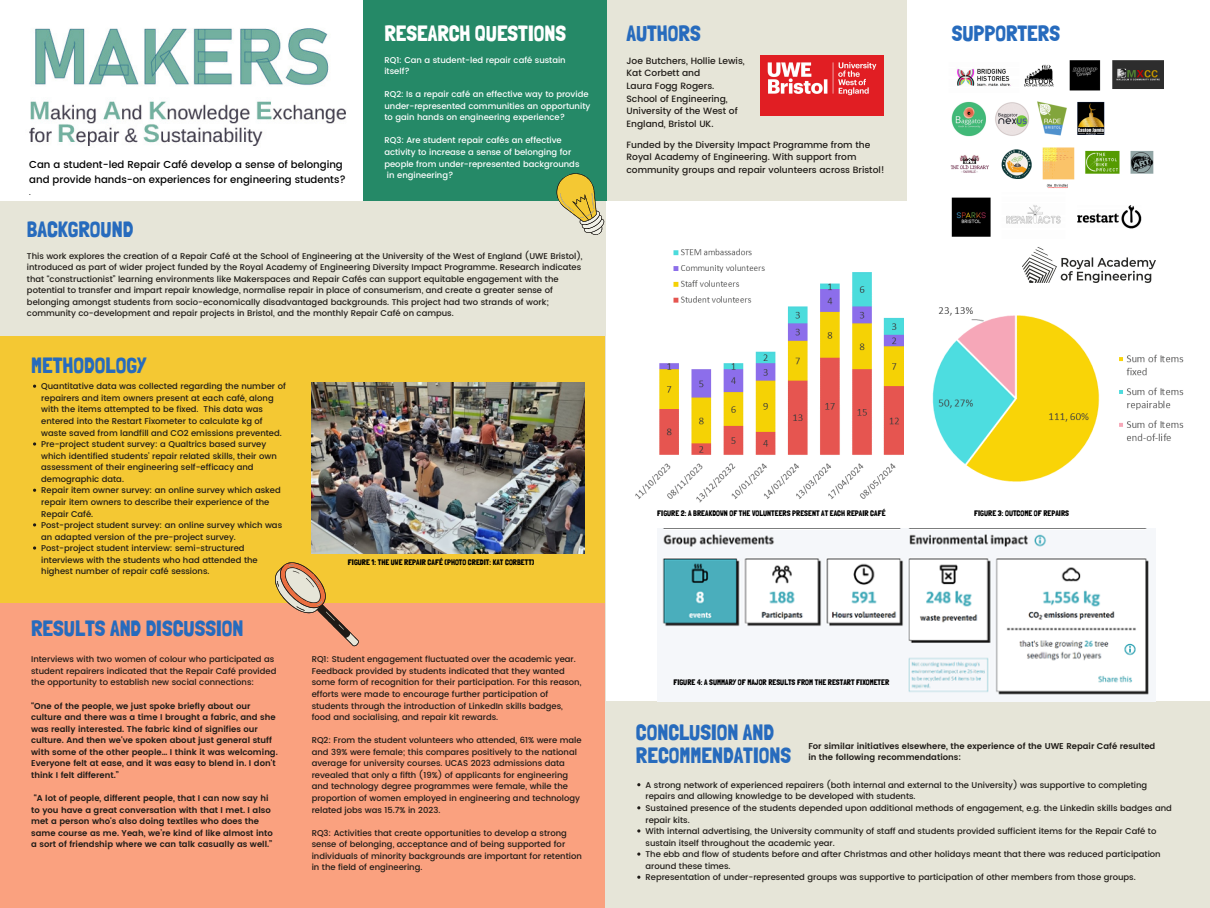
<style>
.page{position:relative;width:1210px;height:908px;background:#fff}
.page>*{position:absolute;margin:0;border:0;box-sizing:border-box;transform-origin:0 0}
.t1{font:22.05px/22px "Londrina Solid";color:#276bbd}
.t2{font:22.05px "Londrina Solid";color:#fff}
.t3{font:500 10.15px/15px "Poppins";color:#000}
.t4{font:500 9.1px/12.6px "Poppins";color:#1f1b17}
.t5{font:500 8.4px/11.5px "Poppins";color:#1f1b17}
.t6{font:600 8.4px/11.5px "Poppins";color:#1f1b17}
.t7{font:500 8.4px/11.5px "Poppins";color:#fff}
.t8{font:8.05px "Londrina Solid";color:#000}
.t9{font:500 6.96px "Poppins";color:#000}
</style>
<div class="page">
<div style="left:0;top:0;width:1210px;height:907px;background:#e6e5d8"></div>
<div style="left:907px;top:0;width:303px;height:244px;background:#fff"></div>
<div style="left:0;top:589px;width:605px;height:318px;background:#faa17f"></div>
<div style="left:363px;top:0;width:243px;height:201px;background:#258967"></div>
<svg style="left:556px;top:166px;width:51px;height:69px"></svg>
<div style="left:0;top:336px;width:605px;height:266px;background:#f4c833"></div>
<div style="left:0;top:0;width:363px;height:201px;background:#fff"></div>
<img style="left:29px;top:28px;width:317px;height:118px">
<img style="left:760px;top:55px;width:123px;height:60px">
<div style="left:606px;top:201px;width:604px;height:499px;background:#fff"></div>
<img style="left:635px;top:248px;width:268px;height:255px">
<img style="left:661px;top:528px;width:488px;height:167px">
<img style="left:932px;top:307px;width:252px;height:175px">
<svg style="left:275px;top:562px;width:84px;height:84px"></svg>
<img style="left:950px;top:60px;width:214px;height:177px">
<img style="left:1022px;top:247px;width:133px;height:35px">
<img style="left:311px;top:382px;width:273px;height:171px">
<p class="t3" style="left:29px;top:157px;width:318px">Can a student-led Repair Café develop a sense of belonging and provide hands-on experiences for engineering students?</p>
<p class="t9" style="left:29px;top:188px;width:3px">.</p>
<p class="t2" style="left:384px;top:20px;width:183px">RESEARCH QUESTIONS</p>
<p class="t7" style="left:384px;top:54px;width:183px">RQ1: Can a student-led repair café sustain itself?</p>
<p class="t7" style="left:384px;top:88px;width:207px">RQ2: Is a repair café an effective way to provide under-represented communities an opportunity to gain hands on engineering experience?</p>
<h1 class="t7" style="left:384px;top:135px;width:179px">RQ3: Are student repair cafés an effective</h1>
<h1 class="t7" style="left:384px;top:146px;width:188px">activity to increase a sense of belonging for</h1>
<h1 class="t7" style="left:384px;top:158px;width:196px">people from under-represented backgrounds</h1>
<h1 class="t7" style="left:387px;top:169px;width:68px">in engineering?</h1>
<p class="t1" style="left:27px;top:218px;width:108px">BACKGROUND</p>
<h2 class="t5" style="left:27px;top:250px;width:557px">This work explores the creation of a Repair Café at the School of Engineering at the University of the West of England (UWE Bristol), introduced as part of wider project funded by the Royal Academy of Engineering Diversity Impact Programme. Research indicates that “constructionist” learning environments like Makerspaces and Repair Cafés can support equitable engagement with the potential to transfer and impart repair knowledge, normalise repair in place of consumerism, and create a greater sense of belonging amongst students from socio-economically disadvantaged backgrounds. This project had two strands of work; community co-development and repair projects in Bristol, and the monthly Repair Café on campus.</h2>
<h1 class="t1" style="left:31px;top:353px;width:117px">METHODOLOGY</h1>
<h3 class="t5" style="left:41px;top:380px;width:246px">Quantitative data was collected regarding the number of repairers and item owners present at each café, along with the items attempted to be fixed. This data was entered into the Restart Fixometer to calculate kg of waste saved from landfill and CO2 emissions prevented.</h3>
<h3 class="t5" style="left:41px;top:438px;width:237px">Pre-project student survey: a Qualtrics based survey which identified students’ repair related skills, their own assessment of their engineering self-efficacy and demographic data.</h3>
<h3 class="t5" style="left:41px;top:484px;width:241px">Repair item owner survey: an online survey which asked repair item owners to describe their experience of the<br>Repair Café.</h3>
<h3 class="t5" style="left:41px;top:519px;width:242px">Post-project student survey: an online survey which was an adapted version of the pre-project survey.</h3>
<h3 class="t5" style="left:41px;top:542px;width:218px">Post-project student interview: semi-structured interviews with the students who had attended the highest number of repair café sessions.</h3>
<h3 class="t1" style="left:31px;top:617px;width:214px">RESULTS AND DISCUSSION</h3>
<p class="t5" style="left:31px;top:653px;width:247px">Interviews with two women of colour who participated as student repairers indicated that the Repair Café provided the opportunity to establish new social connections:</p>
<p class="t6" style="left:31px;top:699px;width:248px">“One of the people, we just spoke briefly about our culture and there was a time I brought a fabric, and she was really interested. The fabric kind of signifies our culture. And then we've spoken about just general stuff with some of the other people… I think it was welcoming.<br>Everyone felt at ease, and it was easy to blend in. I don't think I felt different.”</p>
<h1 class="t6" style="left:31px;top:792px;width:243px;text-indent:3px">“A lot of people, different people, that I can now say hi to you have a great conversation with that I met. I also met a person who's also doing textiles who does the same course as me. Yeah, we’re kind of like almost into a sort of friendship where we can talk casually as well.”</h1>
<h3 class="t8" style="left:348px;top:556px;width:188px">FIGURE 1: THE UWE REPAIR CAFÉ (PHOTO CREDIT: KAT CORBETT)</h3>
<p class="t5" style="left:312px;top:653px;width:271px">RQ1: Student engagement fluctuated over the academic year.<br>Feedback provided by students indicated that they wanted some form of recognition for their participation. For this reason, efforts were made to encourage further participation of students through the introduction of LinkedIn skills badges, food and socialising, and repair kit rewards.</p>
<p class="t5" style="left:312px;top:734px;width:271px">RQ2: From the student volunteers who attended, 61% were male and 39% were female; this compares positively to the national average for university courses. UCAS 2023 admissions data revealed that only a fifth (19%) of applicants for engineering and technology degree programmes were female, while the proportion of women employed in engineering and technology related jobs was 15.7% in 2023.</p>
<p class="t5" style="left:312px;top:826px;width:272px">RQ3: Activities that create opportunities to develop a strong sense of belonging, acceptance and of being supported for individuals of minority backgrounds are important for retention in the field of engineering.</p>
<p class="t1" style="left:626px;top:22px;width:76px">AUTHORS</p>
<p class="t1" style="left:951px;top:22px;width:110px">SUPPORTERS</p>
<p class="t4" style="left:626px;top:54px;width:120px">Joe Butchers, Hollie Lewis,<br>Kat Corbett and<br>Laura Fogg Rogers.<br>School of Engineering,<br>University of the West of<br>England, Bristol UK.</p>
<p class="t4" style="left:626px;top:138px;width:260px">Funded by the Diversity Impact Programme from the<br>Royal Academy of Engineering. With support from community groups and repair volunteers across Bristol!</p>
<h1 class="t8" style="left:657px;top:507px;width:230px">FIGURE 2: A BREAKDOWN OF THE VOLUNTEERS PRESENT AT EACH REPAIR CAFÉ</h1>
<h1 class="t8" style="left:673px;top:677px;width:217px">FIGURE 4: A SUMMARY OF MAJOR RESULTS FROM THE RESTART FIXOMETER</h1>
<h3 class="t8" style="left:974px;top:508px;width:96px">FIGURE 3: OUTCOME OF REPAIRS</h3>
<h3 class="t1" style="left:636px;top:721px;width:157px">CONCLUSION AND<br>RECOMMENDATIONS</h3>
<h1 class="t6" style="left:808px;top:739px;width:348px">For similar initiatives elsewhere, the experience of the UWE Repair Café resulted in the following recommendations:</h1>
<p class="t5" style="left:645px;top:779px;width:503px">A strong network of experienced repairers (both internal and external to the University) was supportive to completing repairs and allowing knowledge to be developed with students.</p>
<p class="t5" style="left:645px;top:802px;width:528px">Sustained presence of the students depended upon additional methods of engagement, e.g. the Linkedin skills badges and repair kits.</p>
<p class="t5" style="left:645px;top:825px;width:512px">With internal advertising, the University community of staff and students provided sufficient items for the Repair Café to sustain itself throughout the academic year.</p>
<p class="t5" style="left:645px;top:848px;width:517px">The ebb and flow of students before and after Christmas and other holidays meant that there was reduced participation around these times.</p>
<h1 class="t5" style="left:645px;top:871px;width:492px">Representation of under-represented groups was supportive to participation of other members from those groups.</h1>
</div>
